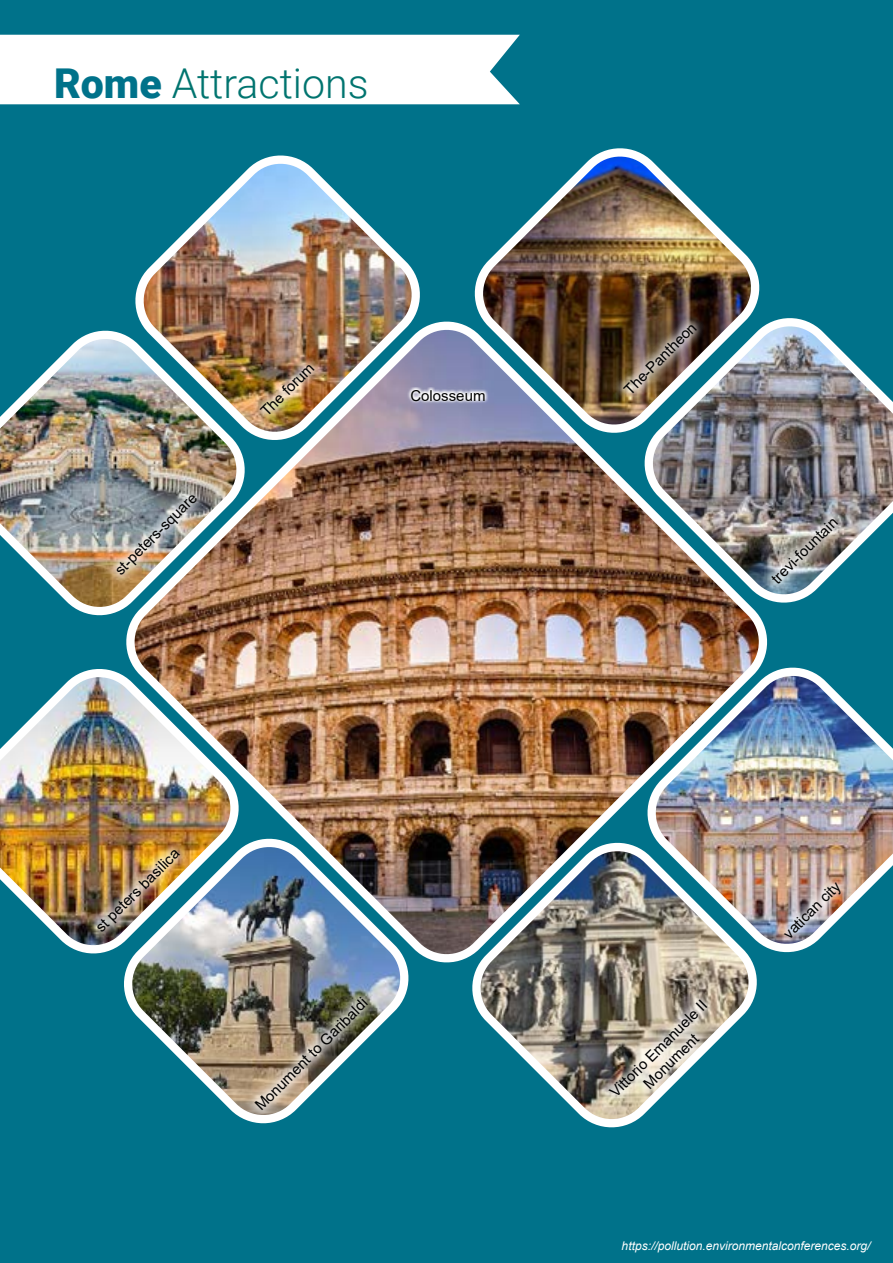
<style>
.page{position:relative;width:893px;height:1263px;background:#00728a}
.page>*{position:absolute;margin:0;border:0;box-sizing:border-box;transform-origin:0 0}
.t1{font:300 41.1px "Roboto";color:#01746f}
.t2{font:15px/18px "Arial";color:#000;text-align:center}
.t3{font:italic 12px "Arial";color:#fff}
.s1{font-weight:900;color:#00728a}
</style>
<div class="page">
<img style="left:126px;top:321px;width:642px;height:642px">
<img style="left:0;top:321px;width:256px;height:306px">
<img style="left:472px;top:831px;width:285px;height:297px">
<img style="left:475px;top:148px;width:285px;height:296px">
<img style="left:0;top:657px;width:250px;height:297px">
<img style="left:135px;top:155px;width:297px;height:297px">
<img style="left:647px;top:656px;width:246px;height:308px">
<img style="left:645px;top:306px;width:248px;height:308px">
<img style="left:124px;top:827px;width:296px;height:290px">
<div style="left:0;top:35px;width:520px;height:69px;background:#fff"></div>
<img style="left:245px;top:347px;width:85px;height:85px">
<svg style="left:408px;top:387px;width:81px;height:16px"></svg>
<img style="left:98px;top:476px;width:117px;height:117px">
<svg style="left:593px;top:984px;width:143px;height:142px"></svg>
<img style="left:767px;top:864px;width:92px;height:92px">
<img style="left:79px;top:832px;width:118px;height:118px">
<img style="left:239px;top:982px;width:144px;height:142px">
<img style="left:608px;top:306px;width:104px;height:104px">
<img style="left:755px;top:501px;width:99px;height:98px">
<h1 class="t1" style="left:54px;top:55px;width:316px"><span class="s1">Rome</span> Attractions</h1>
<p class="t2" style="left:111px;top:566px;width:111px;rotate:-45deg">st-peters-square</p>
<p class="t2" style="left:257px;top:407px;width:70px;rotate:-45deg">The forum</p>
<p class="t2" style="left:410px;top:386px;width:77px">Colosseum</p>
<p class="t2" style="left:92px;top:923px;width:113px;rotate:-45deg">st peters basilica</p>
<p class="t2" style="left:251px;top:1101px;width:153px;rotate:-45deg">Monument to Garibaldi</p>
<p class="t2" style="left:620px;top:386px;width:97px;rotate:-45deg">The-Pantheon</p>
<p class="t2" style="left:767px;top:574px;width:88px;rotate:-45deg">trevi-fountain</p>
<p class="t2" style="left:606px;top:1088px;width:132px;rotate:-45deg">Vittorio Emanuele II<br>Monument</p>
<p class="t2" style="left:779px;top:929px;width:76px;rotate:-45deg">vatican city</p>
<p class="t3" style="left:622px;top:1238px;width:250px">https://pollution.environmentalconferences.org/</p>
</div>
